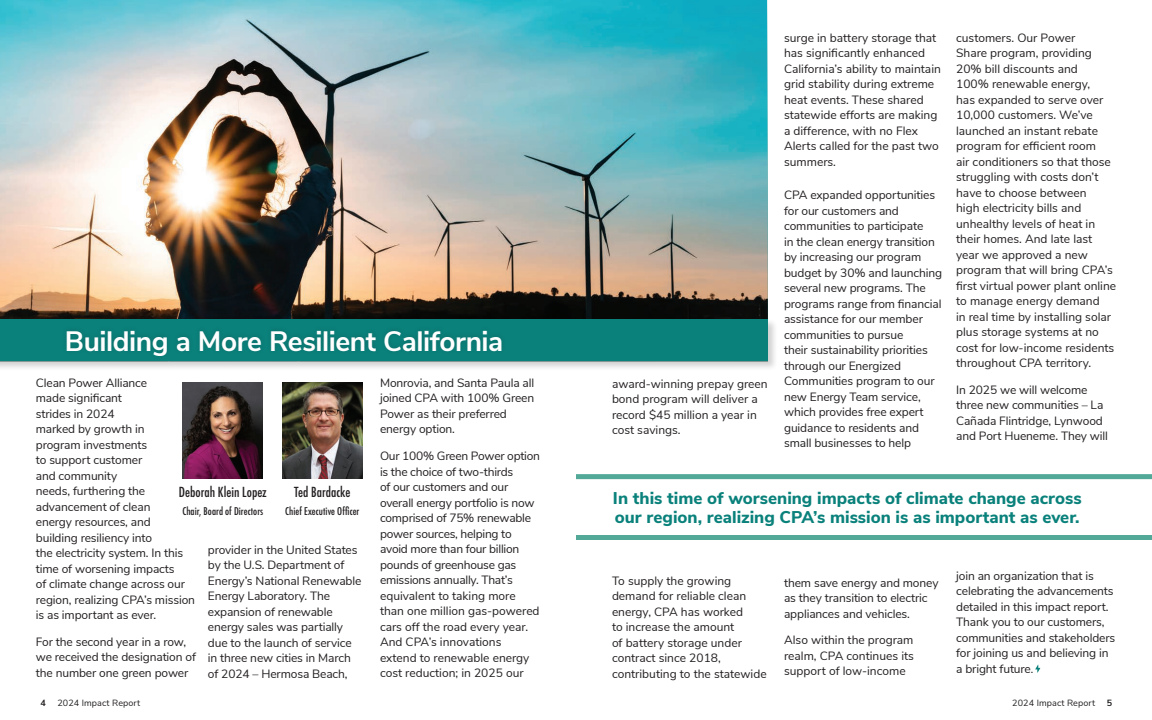
<style>
.page{position:relative;width:1152px;height:720px;background:#fff}
.page>*{position:absolute;margin:0;border:0;box-sizing:border-box;transform-origin:0 0}
.MAIN_TITLE_2{font:700 28px "Nunito Sans";letter-spacing:-.015em;color:#fff}
.LEAD_IN{font:800 17px/19px "Nunito Sans";color:#0a817b}
.Body_Paragraph_larger{font:500 condensed 13.5px "Futura";color:#231f20}
.BODY-12pt{font:12px/15.5px "Nunito Sans";letter-spacing:-.01em;color:#231f20}
.Body_Paragraph_larger-2{font:500 condensed 10.4px "Futura";letter-spacing:.005em;color:#231f20}
.t1{font:9px "Nunito Sans";letter-spacing:.01em;color:#231f20}
.t2{font:700 9px "Nunito Sans";color:#231f20}
.s1{font-size:11px}
</style>
<div class="page">
<img style="left:0;top:0;width:768px;height:318px">
<img style="left:282px;top:382px;width:80px;height:96px">
<img style="left:183px;top:382px;width:80px;height:96px">
<div style="left:0;top:318px;width:778px;height:53px;background:#231f20;opacity:.2"></div>
<div style="left:0;top:319px;width:768px;height:42px;background:#0a817b"></div>
<div style="left:62px;top:325px;width:444px;height:36px;background:#0a7d78"></div>
<div style="left:576px;top:474px;width:576px;height:5px;background:#52a998"></div>
<div style="left:576px;top:535px;width:576px;height:5px;background:#52a998"></div>
<svg style="left:1035px;top:665px;width:5px;height:8px"></svg>
<p class="MAIN_TITLE_2" style="left:65px;top:320px;width:440px">Building a More Resilient California</p>
<p class="BODY-12pt" style="left:36px;top:374px;width:161px">Clean Power Alliance<br>made significant<br>strides in 2024<br>marked by growth in<br>program investments<br>to support customer<br>and community<br>needs, furthering the advancement of clean<br>energy resources, and building resiliency into<br>the electricity system. In this time of worsening impacts<br>of climate change across our region, realizing CPA’s mission is as important as ever.</p>
<p class="BODY-12pt" style="left:36px;top:633px;width:162px">For the second year in a row, we received the designation of the number one green power</p>
<p class="Body_Paragraph_larger" style="left:179px;top:483px;width:90px">Deborah Klein Lopez</p>
<p class="Body_Paragraph_larger-2" style="left:182px;top:505px;width:82px">Chair, Board of Directors</p>
<p class="Body_Paragraph_larger" style="left:294px;top:483px;width:58px">Ted Bardacke</p>
<p class="Body_Paragraph_larger-2" style="left:285px;top:505px;width:76px">Chief Executive Officer</p>
<p class="BODY-12pt" style="left:208px;top:541px;width:155px">provider in the United States by the U.S. Department of<br>Energy’s National Renewable<br>Energy Laboratory. The expansion of renewable energy sales was partially due to the launch of service in three new cities in March of 2024 – Hermosa Beach,</p>
<p class="BODY-12pt" style="left:380px;top:374px;width:156px">Monrovia, and Santa Paula all joined CPA with 100% Green<br>Power as their preferred energy option.</p>
<p class="BODY-12pt" style="left:380px;top:447px;width:162px">Our 100% Green Power option is the choice of two-thirds<br>of our customers and our overall energy portfolio is now comprised of 75% renewable power sources, helping to avoid more than four billion pounds of greenhouse gas emissions annually. That’s equivalent to taking more than one million gas-powered cars off the road every year.<br>And CPA’s innovations extend to renewable energy cost reduction; in 2025 our</p>
<p class="BODY-12pt" style="left:612px;top:375px;width:157px">award-winning prepay green bond program will deliver a record $45 million a year in cost savings.</p>
<p class="BODY-12pt" style="left:784px;top:29px;width:158px">surge in battery storage that has significantly enhanced<br>California’s ability to maintain grid stability during extreme heat events. These shared statewide efforts are making a difference, with no Flex<br>Alerts called for the past two summers.</p>
<p class="BODY-12pt" style="left:784px;top:187px;width:160px">CPA expanded opportunities for our customers and communities to participate<br>in the clean energy transition by increasing our program budget by 30% and launching several new programs. The programs range from financial assistance for our member communities to pursue<br>their sustainability priorities through our Energized<br>Communities program to our new Energy Team service, which provides free expert guidance to residents and small businesses to help</p>
<p class="BODY-12pt" style="left:956px;top:29px;width:162px">customers. Our Power<br>Share program, providing<br>20% bill discounts and<br>100% renewable energy,<br>has expanded to serve over<br>10,000 customers. We’ve launched an instant rebate program for efficient room<br>air conditioners so that those struggling with costs don’t have to choose between<br>high electricity bills and unhealthy levels of heat in their homes. And late last year we approved a new program that will bring CPA’s first virtual power plant online to manage energy demand<br>in real time by installing solar plus storage systems at no cost for low-income residents throughout CPA territory.</p>
<p class="BODY-12pt" style="left:956px;top:381px;width:153px">In 2025 we will welcome three new communities – La<br>Cañada Flintridge, Lynwood and Port Hueneme. They will</p>
<p class="LEAD_IN" style="left:613px;top:487px;width:470px">In this time of worsening impacts of climate change across our region, realizing CPA’s mission is as important as ever.</p>
<p class="BODY-12pt" style="left:612px;top:572px;width:156px">To supply the growing demand for reliable clean energy, CPA has worked<br>to increase the amount<br>of battery storage under contract since 2018, contributing to the statewide</p>
<p class="BODY-12pt" style="left:784px;top:574px;width:156px">them save energy and money as they transition to electric appliances and vehicles.</p>
<p class="BODY-12pt" style="left:784px;top:632px;width:131px;text-align:justify">Also within the program realm, CPA continues its support of low-income</p>
<p class="BODY-12pt" style="left:956px;top:567px;width:161px">join an organization that is celebrating the advancements detailed in this impact report.<br>Thank you to our customers, communities and stakeholders for joining us and believing in a bright future<span class="s1">.</span></p>
<p class="t2" style="left:40px;top:697px;width:7px">4</p>
<p class="t1" style="left:57px;top:697px;width:84px">2024 Impact Report</p>
<p class="t1" style="left:1012px;top:697px;width:84px">2024 Impact Report</p>
<p class="t2" style="left:1107px;top:697px;width:7px">5</p>
</div>
